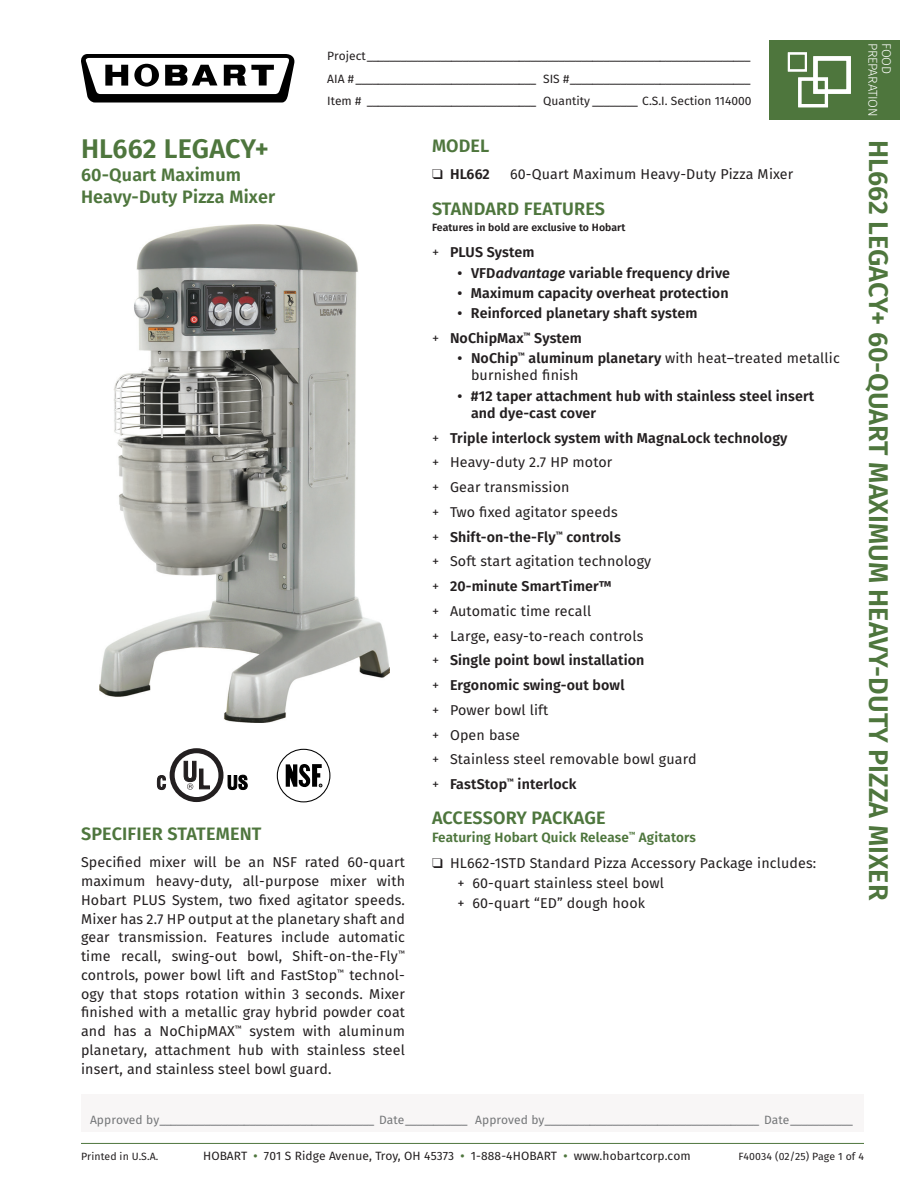
<style>
.page{position:relative;width:918px;height:1188px;background:#fff}
.page>*{position:absolute;margin:0;border:0;box-sizing:border-box;transform-origin:0 0}
.t1{font:600 27px "Fira Sans";color:#4e763d}
.Section_Title{font:600 18px/22.5px "Fira Sans";letter-spacing:.01em;color:#4e763d}
.Specifier_Statement{font:14.25px/18.8px "Fira Sans";letter-spacing:.01em;color:#231f20;text-align:justify}
.Standard_Features_Bold{font:600 14.25px/17.2px "Fira Sans";letter-spacing:.01em;color:#231f20}
.Standard_Features_Bold-2{font:14.25px/17.2px "Fira Sans";letter-spacing:.01em;color:#231f20}
.Options_and_Accessories_Acc_Pkg_2nd_Inde{font:14.25px "Fira Sans";letter-spacing:.01em;color:#231f20}
.Section_Title-2{font:600 13.5px "Fira Sans";letter-spacing:.01em;color:#4e763d}
.t2{font:300 12.75px "Fira Sans";letter-spacing:-.02em;color:#fff}
.t3{font:12px/22.5px "Fira Sans";color:#231f20;text-align:justify}
.t4{font:12px "Fira Sans";color:#747678}
.t5{font:10.5px "Fira Sans";letter-spacing:.01em;color:#231f20}
.Section_Title-3{font:600 10.5px "Fira Sans";letter-spacing:.01em;color:#231f20}
.s1{font-weight:400}
.s2{font-style:italic}
.s3{font-weight:600}
.s4{font-style:inherit}
.s5{font-weight:600;color:#4e763d}
</style>
<div class="page">
<div style="left:81px;top:1094px;width:783px;height:38px;background:#f8f6f6"></div>
<hr style="left:81px;top:1143px;width:783px;height:1px;background:#4e763d">
<svg style="left:81px;top:54px;width:213px;height:49px"></svg>
<div style="left:770px;top:40px;width:130px;height:80px;background:#4e763d"></div>
<div style="left:813px;top:56px;width:38px;height:38px;border:4px solid #fff"></div>
<div style="left:788px;top:52px;width:19px;height:20px;border:2px solid #fff"></div>
<div style="left:798px;top:77px;width:30px;height:30px;border:3px solid #fff"></div>
<div style="left:170px;top:748px;width:53px;height:54px;border:5px solid #231f20;border-radius:50%"></div>
<svg style="left:183px;top:760px;width:27px;height:30px"></svg>
<svg style="left:156px;top:775px;width:11px;height:16px"></svg>
<svg style="left:227px;top:774px;width:21px;height:17px"></svg>
<div style="left:277px;top:749px;width:53px;height:53px;border:1px solid #000;border-radius:50%"></div>
<svg style="left:286px;top:764px;width:36px;height:23px"></svg>
<img style="left:99px;top:225px;width:290px;height:497px">
<p class="t3" style="left:327px;top:45px;width:426px">Project____________________________________________________________________ AIA # ________________________________ SIS #________________________________ Item # ______________________________ Quantity ________ C.S.I. Section 114000</p>
<p class="t2" style="left:882px;top:43px;width:75px;rotate:90deg">PREPARATION</p>
<p class="t2" style="left:895px;top:43px;width:33px;rotate:90deg">FOOD</p>
<h1 class="t1" style="left:81px;top:127px;width:190px">HL662 LEGACY+</h1>
<p class="Section_Title" style="left:81px;top:162px;width:196px">60-Quart Maximum<br>Heavy-Duty Pizza Mixer</p>
<p class="Section_Title" style="left:81px;top:821px;width:182px">SPECIFIER STATEMENT</p>
<p class="Specifier_Statement" style="left:81px;top:853px;width:326px">Specified mixer will be an NSF rated 60-quart maximum heavy-duty, all-purpose mixer with Hobart PLUS System, two fixed agitator speeds.<br>Mixer has 2.7 HP output at the planetary shaft and gear transmission. Features include automatic time recall, swing-out bowl, Shift-on-the-Fly<sup>™ </sup>controls, power bowl lift and FastStop<sup>™</sup> technol&shy;ogy that stops rotation within 3 seconds. Mixer finished with a metallic gray hybrid powder coat and has a NoChipMAX<sup>™</sup> system with aluminum planetary, attachment hub with stainless steel insert, and stainless steel bowl guard.</p>
<p class="Section_Title" style="left:432px;top:134px;width:59px">MODEL</p>
<p class="Standard_Features_Bold" style="left:432px;top:164px;width:59px">❑ HL662</p>
<p class="Specifier_Statement" style="left:510px;top:164px;width:285px">60-Quart Maximum Heavy-Duty Pizza Mixer</p>
<p class="Section_Title" style="left:432px;top:196px;width:175px">STANDARD FEATURES</p>
<p class="Section_Title-3" style="left:432px;top:219px;width:195px">Features in bold are exclusive to Hobart</p>
<p class="Standard_Features_Bold" style="left:432px;top:243px;width:104px"><span class="s1">+</span> PLUS System</p>
<p class="Standard_Features_Bold" style="left:457px;top:263px;width:274px">• VFD<span class="s2">advantage</span> variable frequency drive</p>
<p class="Standard_Features_Bold" style="left:457px;top:284px;width:273px">• Maximum capacity overheat protection</p>
<p class="Standard_Features_Bold" style="left:457px;top:304px;width:241px">• Reinforced planetary shaft system</p>
<p class="Standard_Features_Bold" style="left:432px;top:329px;width:151px"><span class="s1">+</span> NoChipMax<sup>™</sup> System</p>
<p class="Standard_Features_Bold-2" style="left:471px;top:350px;width:370px;text-indent:-14px"><span class="s3">• NoChip</span><sup>™</sup> <span class="s3">aluminum planetary</span> with heat–treated metallic burnished finish</p>
<p class="Standard_Features_Bold" style="left:471px;top:386px;width:345px;text-indent:-14px">• #12 taper attachment hub with stainless steel insert and dye-cast cover</p>
<p class="Standard_Features_Bold" style="left:432px;top:428px;width:357px"><span class="s1">+</span> Triple interlock system with MagnaLock technology</p>
<p class="Specifier_Statement" style="left:432px;top:453px;width:182px"><span class="s4">+</span> Heavy-duty 2.7 HP motor</p>
<p class="Specifier_Statement" style="left:432px;top:478px;width:139px"><span class="s4">+</span> Gear transmission</p>
<p class="Specifier_Statement" style="left:432px;top:503px;width:187px"><span class="s4">+</span> Two fixed agitator speeds</p>
<p class="Standard_Features_Bold" style="left:432px;top:527px;width:190px"><span class="s1">+</span> Shift-on-the-Fly<sup>™</sup> controls</p>
<p class="Specifier_Statement" style="left:432px;top:552px;width:221px"><span class="s4">+</span> Soft start agitation technology</p>
<p class="Standard_Features_Bold" style="left:432px;top:577px;width:181px"><span class="s1">+</span> 20-minute SmartTimer™</p>
<p class="Specifier_Statement" style="left:432px;top:602px;width:161px"><span class="s4">+</span> Automatic time recall</p>
<p class="Specifier_Statement" style="left:432px;top:626px;width:213px"><span class="s4">+</span> Large, easy-to-reach controls</p>
<p class="Standard_Features_Bold" style="left:432px;top:651px;width:214px"><span class="s1">+</span> Single point bowl installation</p>
<p class="Standard_Features_Bold" style="left:432px;top:676px;width:194px"><span class="s1">+</span> Ergonomic swing-out bowl</p>
<p class="Specifier_Statement" style="left:432px;top:701px;width:118px"><span class="s4">+</span> Power bowl lift</p>
<p class="Specifier_Statement" style="left:432px;top:725px;width:90px"><span class="s4">+</span> Open base</p>
<p class="Specifier_Statement" style="left:432px;top:750px;width:266px"><span class="s4">+</span> Stainless steel removable bowl guard</p>
<p class="Standard_Features_Bold" style="left:432px;top:775px;width:146px"><span class="s1">+</span> FastStop<sup>™</sup> interlock</p>
<p class="Section_Title" style="left:432px;top:805px;width:175px">ACCESSORY PACKAGE</p>
<p class="Section_Title-2" style="left:432px;top:826px;width:265px">Featuring Hobart Quick Release<sup>™</sup> Agitators</p>
<p class="Specifier_Statement" style="left:432px;top:854px;width:386px">❑ HL662-1STD Standard Pizza Accessory Package includes:</p>
<p class="Options_and_Accessories_Acc_Pkg_2nd_Inde" style="left:457px;top:873px;width:208px">+ 60-quart stainless steel bowl</p>
<p class="Options_and_Accessories_Acc_Pkg_2nd_Inde" style="left:457px;top:893px;width:189px">+ 60-quart “ED” dough hook</p>
<h1 class="t1" style="left:901px;top:140px;width:761px;rotate:90deg">HL662 LEGACY+ 60-QUART MAXIMUM HEAVY-DUTY PIZZA MIXER</h1>
<p class="t4" style="left:90px;top:1111px;width:764px">Approved by______________________________________ Date___________ Approved by______________________________________ Date___________</p>
<p class="t5" style="left:81px;top:1149px;width:79px">Printed in U.S.A.</p>
<p class="t3" style="left:203px;top:1145px;width:489px">HOBART <span class="s5">•</span> 701 S Ridge Avenue, Troy, OH 45373 <span class="s5">•</span> 1-888-4HOBART <span class="s5">•</span> www.hobartcorp.com</p>
<p class="t5" style="left:739px;top:1149px;width:127px">F40034 (02/25) Page 1 of 4</p>
</div>
